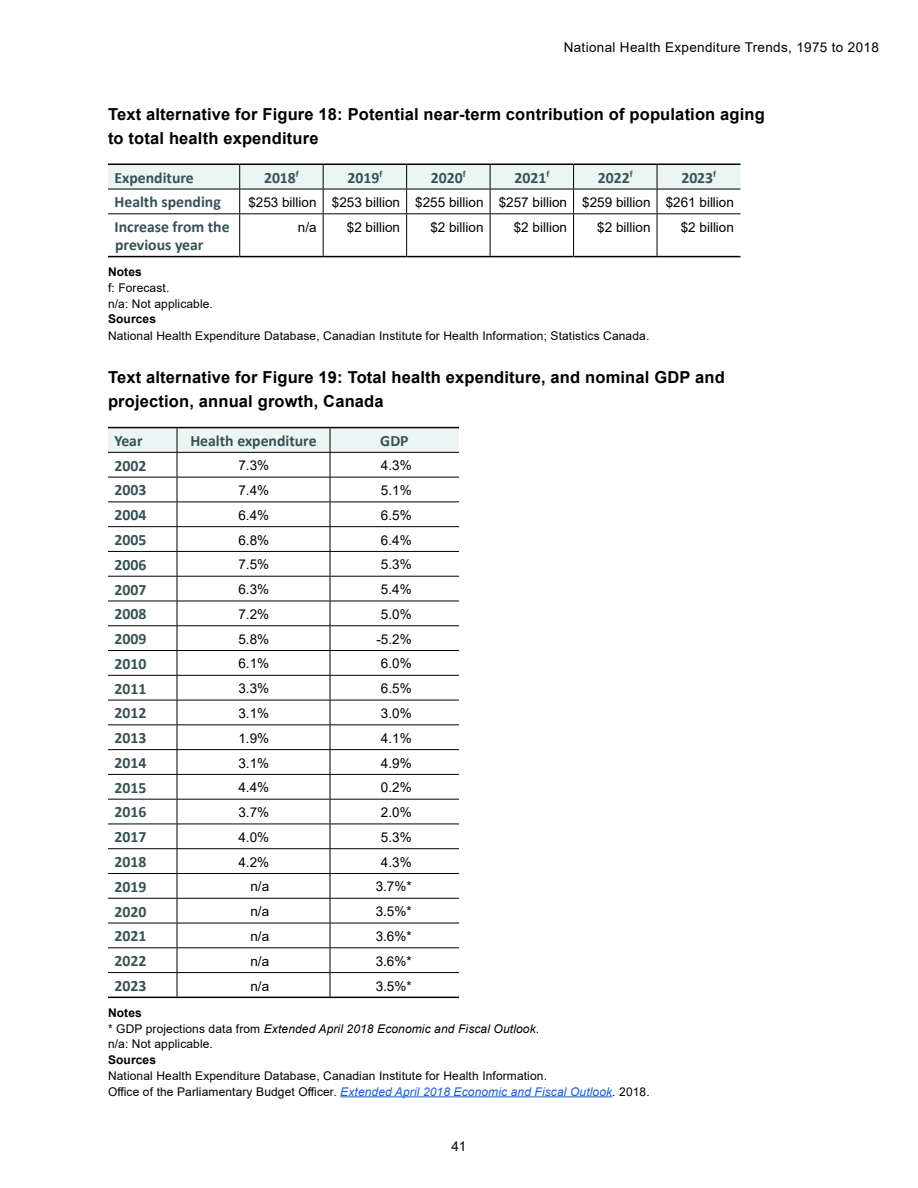
<style>
.page{position:relative;width:918px;height:1188px;background:#fff}
.page>*{position:absolute;margin:0;border:0;box-sizing:border-box;transform-origin:0 0}
.body{font:700 16.5px/24px "Arial";letter-spacing:.01em;color:#000}
.header_side2{font:700 15.75px/18px "Calibri";color:#365254}
.header_top1{font:700 15.75px "Calibri";color:#365254}
.body-2{font:13.5px "Arial";color:#000}
.body-3{font:13.5px "Arial";letter-spacing:.025em;color:#000}
.note_src_B4body{font:12px "Arial";letter-spacing:.01em;color:#000}
.note_B4src{font:12px "Arial";letter-spacing:.01em;color:#000}
.note_B4src-2{font:italic 12px "Arial";letter-spacing:.01em;color:#000}
.note_src_title{font:700 12px "Arial";letter-spacing:.01em;color:#000}
.s1{font-style:normal}
.s2{font-style:italic;color:#1d5cd6}
</style>
<div class="page">
<hr style="left:340px;top:1096px;width:272px;height:1px;background:#1d5cd6">
<hr style="left:108px;top:213px;width:132px;height:1px;background:#000">
<hr style="left:240px;top:213px;width:83px;height:1px;background:#000">
<hr style="left:323px;top:213px;width:84px;height:1px;background:#000">
<hr style="left:323px;top:214px;width:1px;height:42px;background:#000">
<hr style="left:407px;top:213px;width:83px;height:1px;background:#000">
<hr style="left:406px;top:214px;width:1px;height:42px;background:#000">
<svg style="left:108px;top:164px;width:633px;height:49px"></svg>
<hr style="left:323px;top:189px;width:84px;height:1px;background:#000">
<hr style="left:407px;top:189px;width:83px;height:1px;background:#000">
<hr style="left:490px;top:189px;width:84px;height:1px;background:#000">
<hr style="left:574px;top:189px;width:83px;height:1px;background:#000">
<hr style="left:657px;top:189px;width:84px;height:1px;background:#000">
<hr style="left:239px;top:214px;width:1px;height:42px;background:#000">
<hr style="left:490px;top:213px;width:84px;height:1px;background:#000">
<hr style="left:490px;top:214px;width:1px;height:42px;background:#000">
<hr style="left:574px;top:213px;width:83px;height:1px;background:#000">
<hr style="left:573px;top:214px;width:1px;height:42px;background:#000">
<hr style="left:108px;top:256px;width:132px;height:1px;background:#000">
<hr style="left:240px;top:256px;width:83px;height:1px;background:#000">
<hr style="left:323px;top:256px;width:84px;height:1px;background:#000">
<hr style="left:407px;top:256px;width:83px;height:1px;background:#000">
<hr style="left:490px;top:256px;width:84px;height:1px;background:#000">
<hr style="left:574px;top:256px;width:83px;height:1px;background:#000">
<hr style="left:657px;top:256px;width:84px;height:1px;background:#000">
<hr style="left:657px;top:213px;width:84px;height:1px;background:#000">
<hr style="left:657px;top:214px;width:1px;height:42px;background:#000">
<hr style="left:108px;top:427px;width:69px;height:1px;background:#000">
<hr style="left:177px;top:427px;width:153px;height:1px;background:#000">
<hr style="left:330px;top:427px;width:129px;height:1px;background:#000">
<svg style="left:108px;top:428px;width:351px;height:569px"></svg>
<hr style="left:108px;top:997px;width:69px;height:1px;background:#000">
<hr style="left:177px;top:997px;width:153px;height:1px;background:#000">
<hr style="left:330px;top:997px;width:129px;height:1px;background:#000">
<p class="body-3" style="left:564px;top:38px;width:317px">National Health Expenditure Trends, 1975 to 2018</p>
<p class="body" style="left:108px;top:102px;width:658px">Text alternative for Figure 18: Potential near-term contribution of population aging to total health expenditure</p>
<p class="header_top1" style="left:114px;top:166px;width:81px">Expenditure</p>
<p class="header_top1" style="left:264px;top:166px;width:36px">2018<sup>f</sup></p>
<p class="header_top1" style="left:347px;top:166px;width:36px">2019<sup>f</sup></p>
<p class="header_top1" style="left:431px;top:166px;width:36px">2020<sup>f</sup></p>
<p class="header_top1" style="left:514px;top:166px;width:36px">2021<sup>f</sup></p>
<p class="header_top1" style="left:598px;top:166px;width:36px">2022<sup>f</sup></p>
<p class="header_top1" style="left:681px;top:166px;width:36px">2023<sup>f</sup></p>
<p class="header_side2" style="left:114px;top:193px;width:108px">Health spending</p>
<p class="body-2" style="left:248px;top:193px;width:70px">$253 billion</p>
<p class="body-2" style="left:332px;top:193px;width:70px">$253 billion</p>
<p class="body-2" style="left:415px;top:193px;width:70px">$255 billion</p>
<p class="body-2" style="left:499px;top:193px;width:70px">$257 billion</p>
<p class="body-2" style="left:582px;top:193px;width:70px">$259 billion</p>
<p class="body-2" style="left:666px;top:193px;width:70px">$261 billion</p>
<p class="header_side2" style="left:114px;top:218px;width:117px">Increase from the previous year</p>
<p class="body-2" style="left:298px;top:218px;width:20px">n/a</p>
<p class="body-2" style="left:347px;top:218px;width:55px">$2 billion</p>
<p class="body-2" style="left:430px;top:218px;width:55px">$2 billion</p>
<p class="body-2" style="left:514px;top:218px;width:55px">$2 billion</p>
<p class="body-2" style="left:597px;top:218px;width:55px">$2 billion</p>
<p class="body-2" style="left:681px;top:218px;width:55px">$2 billion</p>
<p class="note_src_title" style="left:108px;top:263px;width:35px">Notes</p>
<p class="note_B4src" style="left:108px;top:279px;width:63px">f: Forecast.</p>
<p class="note_B4src" style="left:108px;top:295px;width:107px">n/a: Not applicable.</p>
<p class="note_src_title" style="left:108px;top:311px;width:50px">Sources</p>
<p class="note_src_B4body" style="left:108px;top:327px;width:543px">National Health Expenditure Database, Canadian Institute for Health Information; Statistics Canada.</p>
<p class="body" style="left:108px;top:366px;width:618px">Text alternative for Figure 19: Total health expenditure, and nominal GDP and projection, annual growth, Canada</p>
<p class="header_top1" style="left:114px;top:430px;width:30px">Year</p>
<p class="header_top1" style="left:190px;top:430px;width:128px">Health expenditure</p>
<p class="header_top1" style="left:380px;top:430px;width:30px">GDP</p>
<p class="header_side2" style="left:114px;top:456px;width:33px">2002</p>
<p class="body-2" style="left:238px;top:456px;width:32px">7.3%</p>
<p class="body-2" style="left:381px;top:456px;width:32px">4.3%</p>
<p class="header_side2" style="left:114px;top:481px;width:33px">2003</p>
<p class="body-2" style="left:238px;top:481px;width:32px">7.4%</p>
<p class="body-2" style="left:381px;top:481px;width:32px">5.1%</p>
<p class="header_side2" style="left:114px;top:506px;width:33px">2004</p>
<p class="body-2" style="left:238px;top:506px;width:32px">6.4%</p>
<p class="body-2" style="left:381px;top:506px;width:32px">6.5%</p>
<p class="header_side2" style="left:114px;top:531px;width:33px">2005</p>
<p class="body-2" style="left:238px;top:531px;width:32px">6.8%</p>
<p class="body-2" style="left:381px;top:531px;width:32px">6.4%</p>
<p class="header_side2" style="left:114px;top:555px;width:33px">2006</p>
<p class="body-2" style="left:238px;top:555px;width:32px">7.5%</p>
<p class="body-2" style="left:381px;top:555px;width:32px">5.3%</p>
<p class="header_side2" style="left:114px;top:580px;width:33px">2007</p>
<p class="body-2" style="left:238px;top:580px;width:32px">6.3%</p>
<p class="body-2" style="left:381px;top:580px;width:32px">5.4%</p>
<p class="header_side2" style="left:114px;top:605px;width:33px">2008</p>
<p class="body-2" style="left:238px;top:605px;width:32px">7.2%</p>
<p class="body-2" style="left:381px;top:605px;width:32px">5.0%</p>
<p class="header_side2" style="left:114px;top:630px;width:33px">2009</p>
<p class="body-2" style="left:238px;top:630px;width:32px">5.8%</p>
<p class="body-2" style="left:376px;top:630px;width:37px">-5.2%</p>
<p class="header_side2" style="left:114px;top:654px;width:33px">2010</p>
<p class="body-2" style="left:238px;top:654px;width:32px">6.1%</p>
<p class="body-2" style="left:381px;top:654px;width:32px">6.0%</p>
<p class="header_side2" style="left:114px;top:679px;width:33px">2011</p>
<p class="body-2" style="left:238px;top:679px;width:32px">3.3%</p>
<p class="body-2" style="left:381px;top:679px;width:32px">6.5%</p>
<p class="header_side2" style="left:114px;top:704px;width:33px">2012</p>
<p class="body-2" style="left:238px;top:704px;width:32px">3.1%</p>
<p class="body-2" style="left:381px;top:704px;width:32px">3.0%</p>
<p class="header_side2" style="left:114px;top:729px;width:33px">2013</p>
<p class="body-2" style="left:238px;top:729px;width:32px">1.9%</p>
<p class="body-2" style="left:381px;top:729px;width:32px">4.1%</p>
<p class="header_side2" style="left:114px;top:753px;width:33px">2014</p>
<p class="body-2" style="left:238px;top:754px;width:32px">3.1%</p>
<p class="body-2" style="left:381px;top:754px;width:32px">4.9%</p>
<p class="header_side2" style="left:114px;top:778px;width:33px">2015</p>
<p class="body-2" style="left:238px;top:778px;width:32px">4.4%</p>
<p class="body-2" style="left:381px;top:778px;width:32px">0.2%</p>
<p class="header_side2" style="left:114px;top:803px;width:33px">2016</p>
<p class="body-2" style="left:238px;top:803px;width:32px">3.7%</p>
<p class="body-2" style="left:381px;top:803px;width:32px">2.0%</p>
<p class="header_side2" style="left:114px;top:828px;width:33px">2017</p>
<p class="body-2" style="left:238px;top:828px;width:32px">4.0%</p>
<p class="body-2" style="left:381px;top:828px;width:32px">5.3%</p>
<p class="header_side2" style="left:114px;top:853px;width:33px">2018</p>
<p class="body-2" style="left:238px;top:853px;width:32px">4.2%</p>
<p class="body-2" style="left:381px;top:853px;width:32px">4.3%</p>
<p class="header_side2" style="left:114px;top:877px;width:33px">2019</p>
<p class="body-2" style="left:250px;top:877px;width:20px">n/a</p>
<p class="body-2" style="left:376px;top:877px;width:38px">3.7%*</p>
<p class="header_side2" style="left:114px;top:902px;width:33px">2020</p>
<p class="body-2" style="left:250px;top:902px;width:20px">n/a</p>
<p class="body-2" style="left:376px;top:902px;width:38px">3.5%*</p>
<p class="header_side2" style="left:114px;top:927px;width:33px">2021</p>
<p class="body-2" style="left:250px;top:927px;width:20px">n/a</p>
<p class="body-2" style="left:376px;top:927px;width:38px">3.6%*</p>
<p class="header_side2" style="left:114px;top:952px;width:33px">2022</p>
<p class="body-2" style="left:250px;top:952px;width:20px">n/a</p>
<p class="body-2" style="left:376px;top:952px;width:38px">3.6%*</p>
<p class="header_side2" style="left:114px;top:976px;width:33px">2023</p>
<p class="body-2" style="left:250px;top:976px;width:20px">n/a</p>
<p class="body-2" style="left:376px;top:976px;width:38px">3.5%*</p>
<p class="note_src_title" style="left:108px;top:1004px;width:35px">Notes</p>
<p class="note_B4src-2" style="left:108px;top:1021px;width:433px"><span class="s1">* GDP projections data from</span> Extended April 2018 Economic and Fiscal Outlook<span class="s1">.</span></p>
<p class="note_B4src" style="left:108px;top:1036px;width:107px">n/a: Not applicable.</p>
<p class="note_src_title" style="left:108px;top:1051px;width:50px">Sources</p>
<p class="note_B4src" style="left:108px;top:1067px;width:441px">National Health Expenditure Database, Canadian Institute for Health Information.</p>
<p class="note_src_B4body" style="left:108px;top:1083px;width:543px">Office of the Parliamentary Budget Officer. <span class="s2">Extended April 2018 Economic and Fiscal Outlook</span>. 2018.</p>
<p class="body-2" style="left:451px;top:1137px;width:17px">41</p>
</div>
